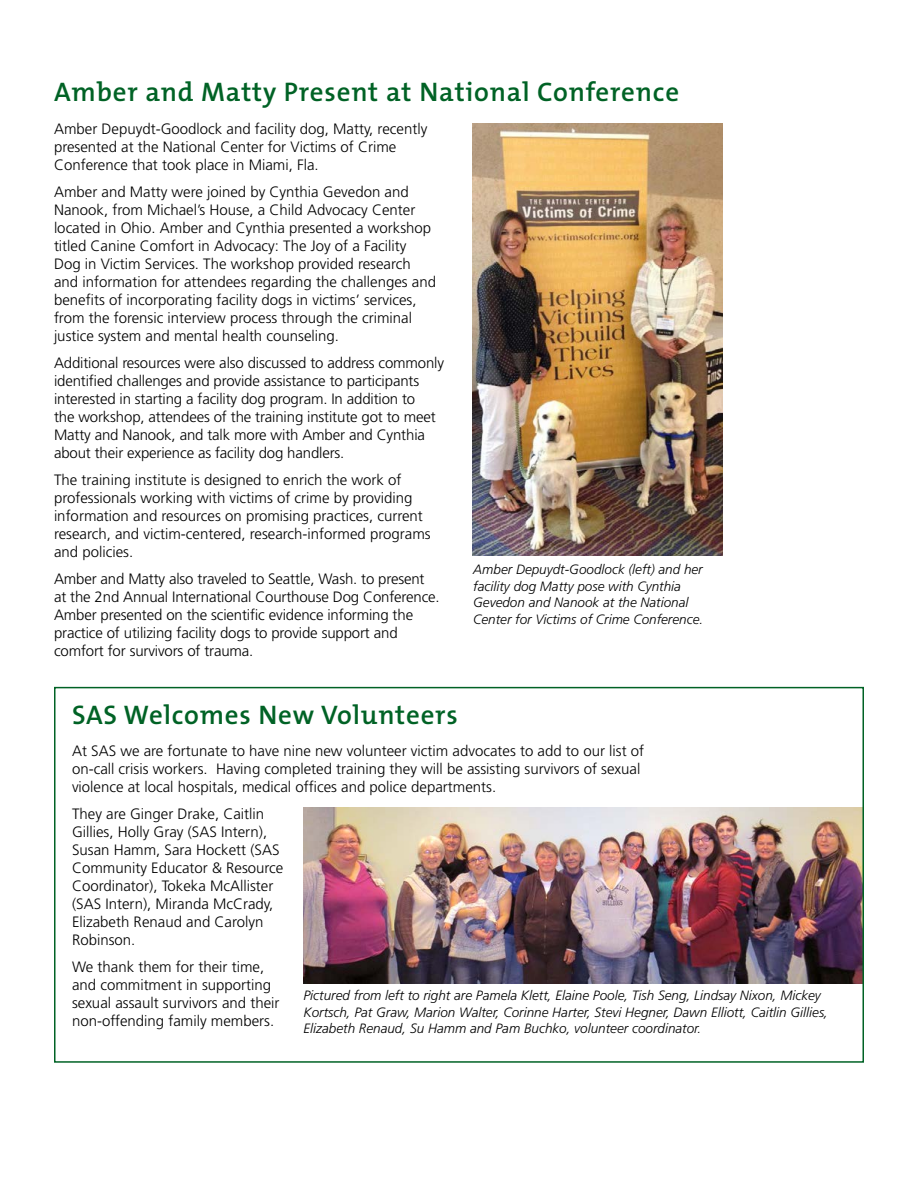
<style>
.page{position:relative;width:918px;height:1188px;background:#fff}
.page>*{position:absolute;margin:0;border:0;box-sizing:border-box;transform-origin:0 0}
.t1{font:600 27px "The Mix B6";letter-spacing:.03em;color:#006225}
.t2{font:300 15px/18px "Frutiger";color:#000}
.t3{font:italic 300 13.5px/16.5px "Frutiger";color:#000}
</style>
<div class="page">
<img style="left:472px;top:123px;width:250px;height:432px">
<img style="left:303px;top:807px;width:558px;height:176px">
<div style="left:54px;top:687px;width:810px;height:376px;border:2px solid #006225"></div>
<h1 class="t1" style="left:54px;top:78px;width:627px">Amber and Matty Present at National Conference</h1>
<p class="t2" style="left:54px;top:120px;width:375px">Amber Depuydt-Goodlock and facility dog, Matty, recently presented at the National Center for Victims of Crime<br>Conference that took place in Miami, Fla.</p>
<p class="t2" style="left:54px;top:183px;width:384px">Amber and Matty were joined by Cynthia Gevedon and Nanook, from Michael’s House, a Child Advocacy Center located in Ohio. Amber and Cynthia presented a workshop titled Canine Comfort in Advocacy: The Joy of a Facility Dog in Victim Services. The workshop provided research and information for attendees regarding the challenges and benefits of incorporating facility dogs in victims’ services, from the forensic interview process through the criminal justice system and mental health counseling.</p>
<p class="t2" style="left:54px;top:354px;width:392px">Additional resources were also discussed to address commonly identified challenges and provide assistance to participants interested in starting a facility dog program. In addition to<br>the workshop, attendees of the training institute got to meet Matty and Nanook, and talk more with Amber and Cynthia about their experience as facility dog handlers.</p>
<p class="t2" style="left:54px;top:471px;width:378px">The training institute is designed to enrich the work of professionals working with victims of crime by providing information and resources on promising practices, current research, and victim-centered, research-informed programs and policies.</p>
<p class="t2" style="left:54px;top:570px;width:387px">Amber and Matty also traveled to Seattle, Wash. to present at the 2nd Annual International Courthouse Dog Conference.<br>Amber presented on the scientific evidence informing the practice of utilizing facility dogs to provide support and comfort for survivors of trauma.</p>
<p class="t3" style="left:473px;top:561px;width:231px">Amber Depuydt-Goodlock (left) and her facility dog Matty pose with Cynthia Gevedon and Nanook at the National Center for Victims of Crime Conference.</p>
<h1 class="t1" style="left:72px;top:701px;width:387px">SAS Welcomes New Volunteers</h1>
<p class="t2" style="left:72px;top:742px;width:574px">At SAS we are fortunate to have nine new volunteer victim advocates to add to our list of on-call crisis workers. Having completed training they will be assisting survivors of sexual violence at local hospitals, medical offices and police departments.</p>
<p class="t2" style="left:72px;top:805px;width:213px">They are Ginger Drake, Caitlin<br>Gillies, Holly Gray (SAS Intern),<br>Susan Hamm, Sara Hockett (SAS<br>Community Educator &amp; Resource<br>Coordinator), Tokeka McAllister (SAS Intern), Miranda McCrady,<br>Elizabeth Renaud and Carolyn<br>Robinson.</p>
<p class="t2" style="left:72px;top:958px;width:209px">We thank them for their time, and commitment in supporting sexual assault survivors and their non-offending family members.</p>
<p class="t3" style="left:303px;top:987px;width:526px">Pictured from left to right are Pamela Klett, Elaine Poole, Tish Seng, Lindsay Nixon, Mickey<br>Kortsch, Pat Graw, Marion Walter, Corinne Harter, Stevi Hegner, Dawn Elliott, Caitlin Gillies,<br>Elizabeth Renaud, Su Hamm and Pam Buchko, volunteer coordinator.</p>
</div>
